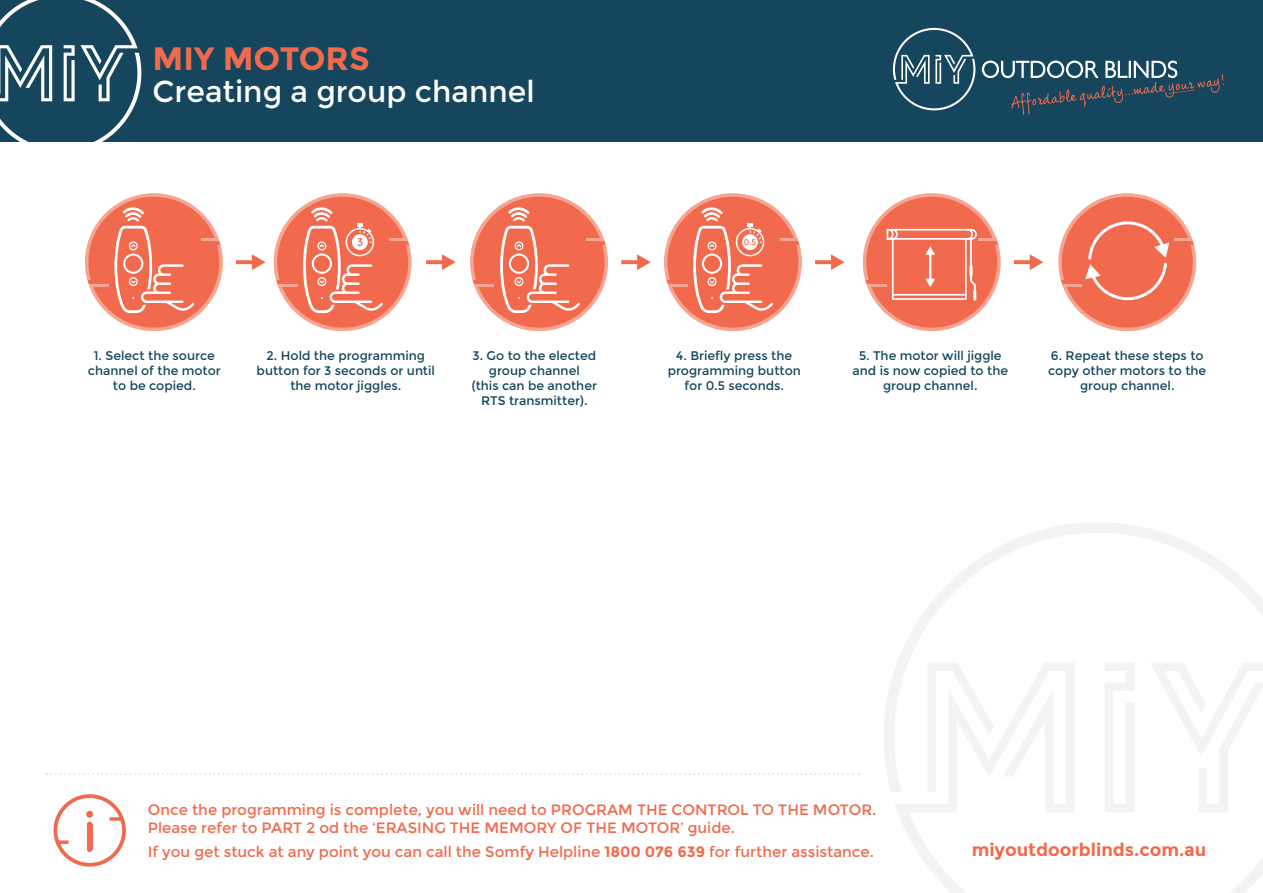
<style>
.page{position:relative;width:1263px;height:893px;background:#fff}
.page>*{position:absolute;margin:0;border:0;box-sizing:border-box;transform-origin:0 0}
.t1{font:700 32.4px "Montserrat";color:#f16a4d}
.t2{font:30px "Montserrat";color:#fff}
.t3{font:700 18px "Montserrat";color:#f16a4d}
.t4{font:15px "Montserrat";color:#f16a4d}
.t5{font:12.45px/15px "Montserrat";color:#15465d;text-align:center}
.s1{font-weight:700}
</style>
<div class="page">
<div style="left:0;top:0;width:1263px;height:142px;background:#15465d"></div>
<svg style="left:893px;top:28px;width:82px;height:82px"></svg>
<svg style="left:982px;top:61px;width:242px;height:54px"></svg>
<svg style="left:236px;top:254px;width:30px;height:16px"></svg>
<svg style="left:621px;top:254px;width:30px;height:16px"></svg>
<svg style="left:426px;top:254px;width:30px;height:16px"></svg>
<svg style="left:815px;top:254px;width:29px;height:16px"></svg>
<svg style="left:1014px;top:254px;width:29px;height:16px"></svg>
<svg style="left:863px;top:193px;width:137px;height:138px"></svg>
<svg style="left:1058px;top:193px;width:138px;height:138px"></svg>
<svg style="left:85px;top:193px;width:138px;height:138px"></svg>
<svg style="left:470px;top:193px;width:138px;height:138px"></svg>
<svg style="left:274px;top:193px;width:138px;height:138px"></svg>
<svg style="left:664px;top:193px;width:138px;height:138px"></svg>
<svg style="left:0;top:0;width:141px;height:142px"></svg>
<svg style="left:884px;top:523px;width:379px;height:370px"></svg>
<svg style="left:53px;top:794px;width:73px;height:73px"></svg>
<div style="left:110px;top:817px;width:11px;height:4px;border:2px solid #f16a4d"></div>
<svg style="left:47px;top:773px;width:812px;height:2px"></svg>
<p class="t1" style="left:153px;top:39px;width:219px">MIY MOTORS</p>
<p class="t2" style="left:153px;top:74px;width:384px">Creating a group channel</p>
<p class="t5" style="left:257px;top:348px;width:180px">2. Hold the programming button for 3 seconds or until the motor jiggles.</p>
<p class="t5" style="left:472px;top:348px;width:127px">3. Go to the elected group channel<br>(this can be another<br>RTS transmitter).</p>
<p class="t5" style="left:668px;top:348px;width:135px">4. Briefly press the programming button for 0.5 seconds.</p>
<p class="t5" style="left:852px;top:348px;width:157px">5. The motor will jiggle and is now copied to the group channel.</p>
<p class="t5" style="left:88px;top:348px;width:134px">1. Select the source channel of the motor to be copied.</p>
<p class="t5" style="left:1048px;top:348px;width:160px">6. Repeat these steps to copy other motors to the group channel.</p>
<p class="t4" style="left:148px;top:801px;width:730px">Once the programming is complete, you will need to PROGRAM THE CONTROL TO THE MOTOR.</p>
<p class="t4" style="left:148px;top:819px;width:589px">Please refer to PART 2 od the ‘ERASING THE MEMORY OF THE MOTOR’ guide.</p>
<p class="t4" style="left:148px;top:843px;width:728px">If you get stuck at any point you can call the Somfy Helpline <span class="s1">1800 076 639</span> for further assistance.</p>
<p class="t3" style="left:972px;top:839px;width:236px">miyoutdoorblinds.com.au</p>
</div>
